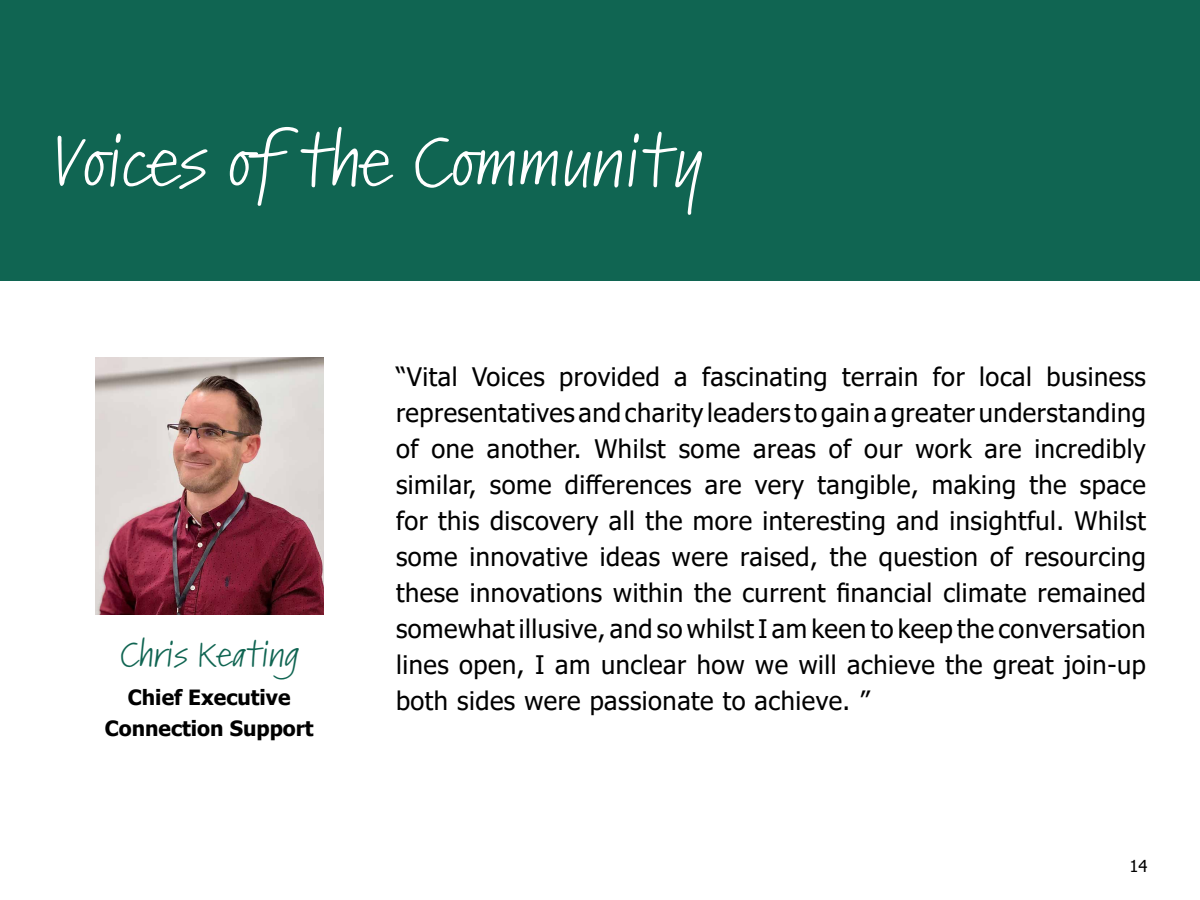
<style>
.page{position:relative;width:1200px;height:900px;background:#fff}
.page>*{position:absolute;margin:0;border:0;box-sizing:border-box;transform-origin:0 0}
.t1{font:semi-expanded 67.5px "Kremlin Pro";color:#fff}
.t2{font:semi-expanded 33px "Kremlin Pro";color:#106552}
.t3{font:25.5px/36px "Tahoma";letter-spacing:.02em;color:#000;text-align:justify}
.t4{font:700 21px/31.2px "Tahoma";color:#000;text-align:center}
.t5{font:16.5px "Tahoma";color:#000}
</style>
<div class="page">
<div style="left:0;top:0;width:1200px;height:280px;background:#106552"></div>
<img style="left:95px;top:358px;width:228px;height:256px">
<h1 class="t1" style="left:54px;top:114px;width:650px">Voices of the Community</h1>
<p class="t2" style="left:119px;top:631px;width:182px">Chris Keating</p>
<p class="t4" style="left:105px;top:683px;width:210px">Chief Executive<br>Connection Support</p>
<p class="t3" style="left:396px;top:361px;width:751px">“Vital Voices provided a fascinating terrain for local business representatives and charity leaders to gain a greater understanding of one another. Whilst some areas of our work are incredibly similar, some differences are very tangible, making the space for this discovery all the more interesting and insightful. Whilst some innovative ideas were raised, the question of resourcing these innovations within the current financial climate remained somewhat illusive, and so whilst I am keen to keep the conversation lines open, I am unclear how we will achieve the great join-up both sides were passionate to achieve. ”</p>
<p class="t5" style="left:1129px;top:855px;width:20px">14</p>
</div>
